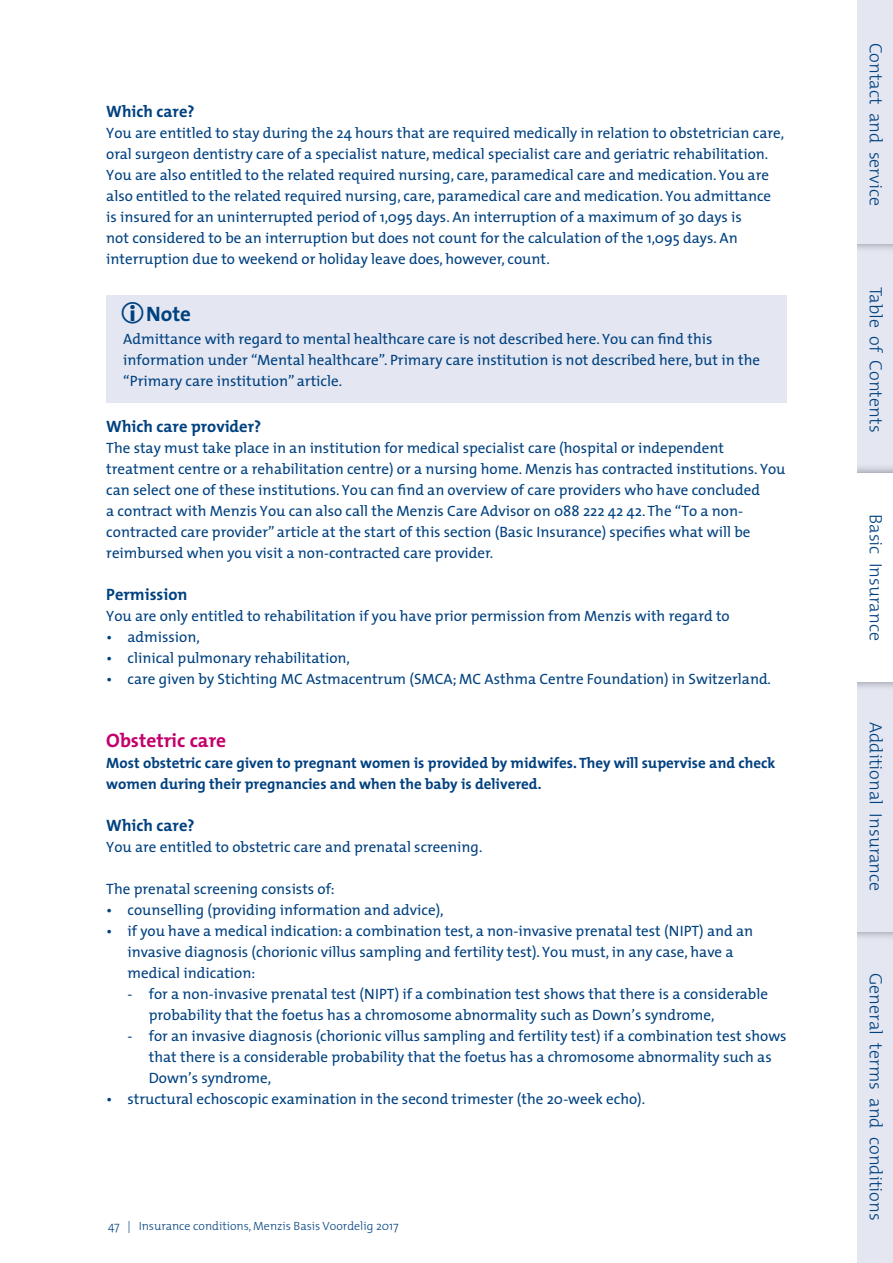
<style>
.page{position:relative;width:893px;height:1263px;background:#fff}
.page>*{position:absolute;margin:0;border:0;box-sizing:border-box;transform-origin:0 0}
.t1{font:700 21px "The Mix";color:#004180}
.t2{font:700 19.5px "The Mix";color:#c3006b}
.t3{font:300 18px "The Mix";color:#004180}
.t4{font:700 16.5px "The Mix";color:#004180}
.t5{font:15px/21px "The Mix";color:#004180}
.t6{font:700 15px/21px "The Mix";color:#004180}
.t7{font:300 12px "The Mix";color:#004180}
.s1{font-size:16.5px;color:#e4e7f2}
.s2{font-size:16.5px;color:#fff}
</style>
<div class="page">
<div style="left:106px;top:295px;width:681px;height:37px;background:#e4e7f2"></div>
<div style="left:106px;top:328px;width:681px;height:74px;background:#e4e7f2"></div>
<div style="left:845px;top:932px;width:48px;height:331px;background:#e4e7f2"></div>
<div style="left:835px;top:672px;width:58px;height:269px;background:#000;opacity:.4"></div>
<div style="left:845px;top:681px;width:48px;height:251px;background:#e4e7f2"></div>
<div style="left:845px;top:244px;width:48px;height:228px;background:#e4e7f2"></div>
<div style="left:835px;top:463px;width:58px;height:228px;background:#000;opacity:.4"></div>
<div style="left:845px;top:472px;width:48px;height:209px;background:#fff"></div>
<div style="left:835px;top:0;width:58px;height:253px;background:#000;opacity:.4"></div>
<div style="left:845px;top:0;width:48px;height:244px;background:#e4e7f2"></div>
<div style="left:829px;top:0;width:28px;height:1263px;background:#fff"></div>
<p class="t4" style="left:106px;top:98px;width:90px">Which care?</p>
<p class="t5" style="left:106px;top:122px;width:679px">You are entitled to stay during the 24 hours that are required medically in relation to obstetrician care, oral surgeon dentistry care of a specialist nature, medical specialist care and geriatric rehabilitation.<br>You are also entitled to the related required nursing, care, paramedical care and medication. You are also entitled to the related required nursing, care, paramedical care and medication. You admittance is insured for an uninterrupted period of 1,095 days. An interruption of a maximum of 30 days is<br>not considered to be an interruption but does not count for the calculation of the 1,095 days. An interruption due to weekend or holiday leave does, however, count.</p>
<h1 class="t1" style="left:146px;top:296px;width:46px">Note</h1>
<p class="t5" style="left:123px;top:327px;width:638px">Admittance with regard to mental healthcare care is not described here. You can find this information under “Mental healthcare”. Primary care institution is not described here, but in the “Primary care institution” article.</p>
<p class="t4" style="left:106px;top:413px;width:156px">Which care provider?</p>
<p class="t5" style="left:106px;top:437px;width:681px">The stay must take place in an institution for medical specialist care (hospital or independent treatment centre or a rehabilitation centre) or a nursing home. Menzis has contracted institutions. You can select one of these institutions. You can find an overview of care providers who have concluded<br>a contract with Menzis You can also call the Menzis Care Advisor on 088 222 42 42. The “To a non&shy;contracted care provider” article at the start of this section (Basic Insurance) specifies what will be reimbursed when you visit a non-contracted care provider.</p>
<p class="t4" style="left:106px;top:581px;width:83px">Permission</p>
<p class="t5" style="left:106px;top:605px;width:625px">You are only entitled to rehabilitation if you have prior permission from Menzis with regard to</p>
<p class="t5" style="left:106px;top:626px;width:95px">• admission,</p>
<p class="t5" style="left:106px;top:647px;width:245px">• clinical pulmonary rehabilitation,</p>
<p class="t5" style="left:106px;top:668px;width:666px">• care given by Stichting MC Astmacentrum (SMCA; MC Asthma Centre Foundation) in Switzerland.</p>
<h2 class="t2" style="left:106px;top:724px;width:121px">Obstetric care</h2>
<p class="t6" style="left:106px;top:752px;width:671px">Most obstetric care given to pregnant women is provided by midwifes. They will supervise and check women during their pregnancies and when the baby is delivered.</p>
<p class="t4" style="left:106px;top:812px;width:90px">Which care?</p>
<p class="t5" style="left:106px;top:836px;width:378px">You are entitled to obstetric care and prenatal screening.</p>
<p class="t5" style="left:106px;top:878px;width:230px">The prenatal screening consists of:</p>
<p class="t5" style="left:106px;top:899px;width:339px">• counselling (providing information and advice),</p>
<p class="t5" style="left:128px;top:920px;width:627px;text-indent:-21px">• if you have a medical indication: a combination test, a non-invasive prenatal test (NIPT) and an invasive diagnosis (chorionic villus sampling and fertility test). You must, in any case, have a medical indication:</p>
<p class="t5" style="left:149px;top:983px;width:621px;text-indent:-21px">- for a non-invasive prenatal test (NIPT) if a combination test shows that there is a considerable probability that the foetus has a chromosome abnormality such as Down’s syndrome,</p>
<p class="t5" style="left:149px;top:1025px;width:639px;text-indent:-21px">- for an invasive diagnosis (chorionic villus sampling and fertility test) if a combination test shows that there is a considerable probability that the foetus has a chromosome abnormality such as<br>Down’s syndrome,</p>
<p class="t5" style="left:106px;top:1088px;width:540px">• structural echoscopic examination in the second trimester (the 20-week echo).</p>
<p class="t7" style="left:108px;top:1216px;width:292px">47 | Insurance conditions, Menzis Basis Voordelig 2017</p>
<p class="t3" style="left:891px;top:43px;width:165px;rotate:90deg">Contact<span class="s1">_</span>and<span class="s1">_</span>service</p>
<p class="t3" style="left:891px;top:287px;width:147px;rotate:90deg">Table<span class="s1">_</span>of<span class="s1">_</span>Contents</p>
<p class="t3" style="left:891px;top:514px;width:128px;rotate:90deg">Basic<span class="s2">_</span>Insurance</p>
<p class="t3" style="left:891px;top:722px;width:170px;rotate:90deg">Additional<span class="s1">_</span>Insurance</p>
<p class="t3" style="left:891px;top:973px;width:249px;rotate:90deg">General<span class="s1">_</span>terms<span class="s1">_</span>and<span class="s1">_</span>conditions</p>
</div>
